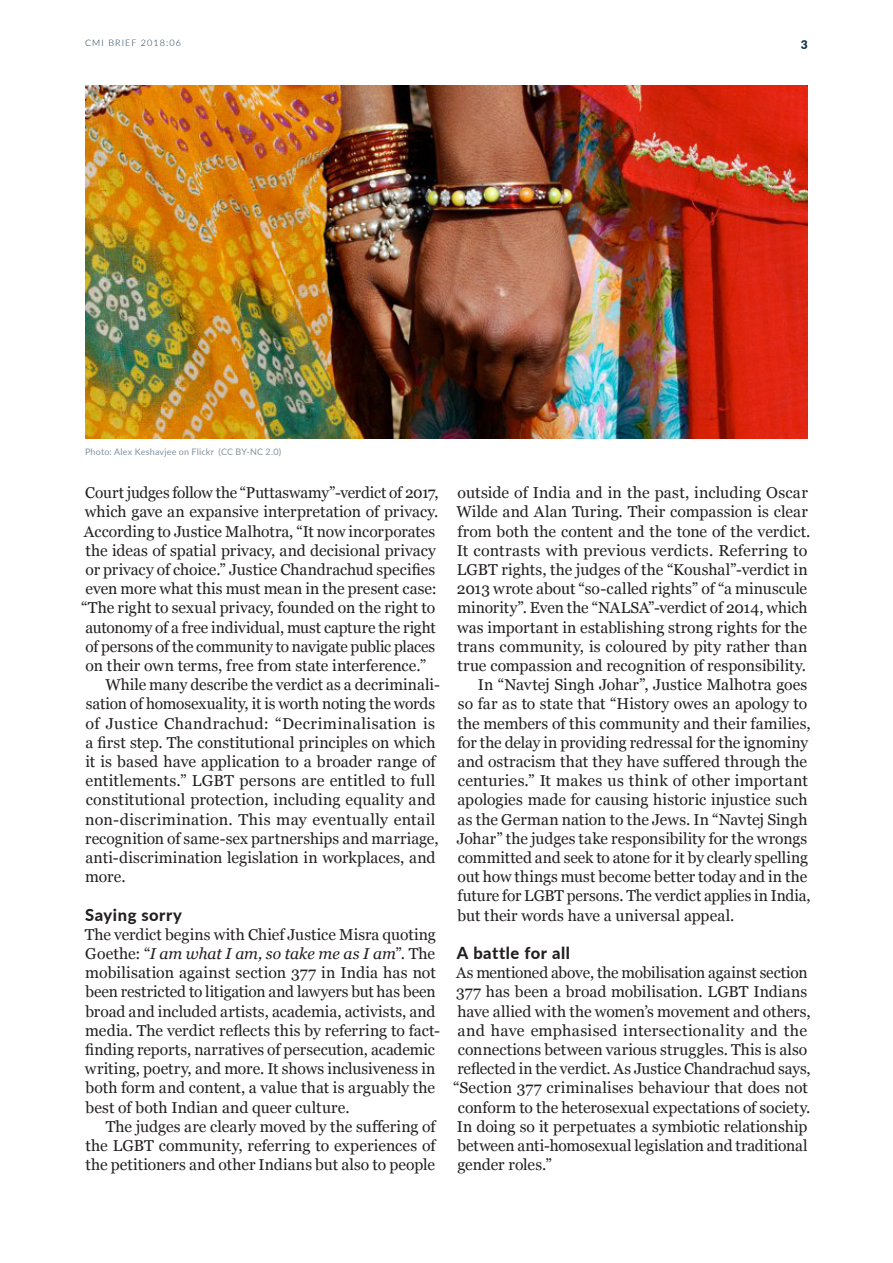
<style>
.page{position:relative;width:893px;height:1263px;background:#fff}
.page>*{position:absolute;margin:0;border:0;box-sizing:border-box;transform-origin:0 0}
.Heading1{font:800 16.5px "Lato";letter-spacing:.035em;color:#231f20}
.Body_copy{font:15.75px/19.2px "Georgia";letter-spacing:.005em;color:#231f20}
.Body{font:15.75px/19.2px "Georgia";color:#231f20}
.t1{font:900 12px "Lato";color:#123249}
.Margtekst_liten{font:9px "Lato";letter-spacing:.02em;color:#82929f}
.t2{font:300 9px "Lato";letter-spacing:.12em;color:#123249}
.s1{font-style:italic}
</style>
<div class="page">
<img style="left:85px;top:85px;width:723px;height:353px">
<p class="t2" style="left:85px;top:37px;width:97px">CMI BRIEF 2018:06</p>
<p class="t1" style="left:801px;top:35px;width:8px">3</p>
<p class="Margtekst_liten" style="left:85px;top:446px;width:198px">Photo: Alex Keshavjee on Flickr (CC BY-NC 2.0)</p>
<p class="Body" style="left:81px;top:482px;width:359px">Court judges follow the “Puttaswamy”-verdict of 2017, which gave an expansive interpretation of privacy.<br>According to Justice Malhotra, “It now incorporates the ideas of spatial privacy, and decisional privacy or privacy of choice.” Justice Chandrachud specifies even more what this must mean in the present case: “The right to sexual privacy, founded on the right to autonomy of a free individual, must capture the right of persons of the community to navigate public places on their own terms, free from state interference.”</p>
<p class="Body_copy" style="left:85px;top:674px;width:356px;text-indent:20px">While many describe the verdict as a decriminali&shy;sation of homosexuality, it is worth noting the words of Justice Chandrachud: “Decriminalisation is a first step. The constitutional principles on which it is based have application to a broader range of entitlements.” LGBT persons are entitled to full constitutional protection, including equality and non-discrimination. This may eventually entail recognition of same-sex partnerships and marriage, anti-discrimination legislation in workplaces, and more.</p>
<p class="Heading1" style="left:85px;top:902px;width:98px">Saying sorry</p>
<p class="Body" style="left:85px;top:924px;width:357px">The verdict begins with Chief Justice Misra quoting Goethe: “<span class="s1">I am what I am, so take me as I am</span>”. The mobilisation against section 377 in India has not been restricted to litigation and lawyers but has been broad and included artists, academia, activists, and media. The verdict reflects this by referring to fact&shy;finding reports, narratives of persecution, academic writing, poetry, and more. It shows inclusiveness in both form and content, a value that is arguably the best of both Indian and queer culture.</p>
<p class="Body_copy" style="left:85px;top:1116px;width:352px;text-align:justify;text-indent:20px">The judges are clearly moved by the suffering of the LGBT community, referring to experiences of the petitioners and other Indians but also to people</p>
<p class="Body_copy" style="left:456px;top:482px;width:356px">outside of India and in the past, including Oscar Wilde and Alan Turing. Their compassion is clear from both the content and the tone of the verdict.<br>It contrasts with previous verdicts. Referring to LGBT rights, the judges of the “Koushal”-verdict in 2013 wrote about “so-called rights” of “a minuscule minority”. Even the “NALSA”-verdict of 2014, which was important in establishing strong rights for the trans community, is coloured by pity rather than true compassion and recognition of responsibility.</p>
<p class="Body_copy" style="left:457px;top:674px;width:356px;text-indent:21px">In “Navtej Singh Johar”, Justice Malhotra goes so far as to state that “History owes an apology to the members of this community and their families, for the delay in providing redressal for the ignominy and ostracism that they have suffered through the centuries.” It makes us think of other important apologies made for causing historic injustice such as the German nation to the Jews. In “Navtej Singh Johar” the judges take responsibility for the wrongs committed and seek to atone for it by clearly spelling out how things must become better today and in the future for LGBT persons. The verdict applies in India, but their words have a universal appeal.</p>
<p class="Heading1" style="left:457px;top:941px;width:115px">A battle for all</p>
<p class="Body" style="left:453px;top:962px;width:359px">As mentioned above, the mobilisation against section 377 has been a broad mobilisation. LGBT Indians have allied with the women’s movement and others, and have emphasised intersectionality and the connections between various struggles. This is also reflected in the verdict. As Justice Chandrachud says, “Section 377 criminalises behaviour that does not conform to the heterosexual expectations of society.<br>In doing so it perpetuates a symbiotic relationship between anti-homosexual legislation and traditional gender roles.”</p>
</div>
